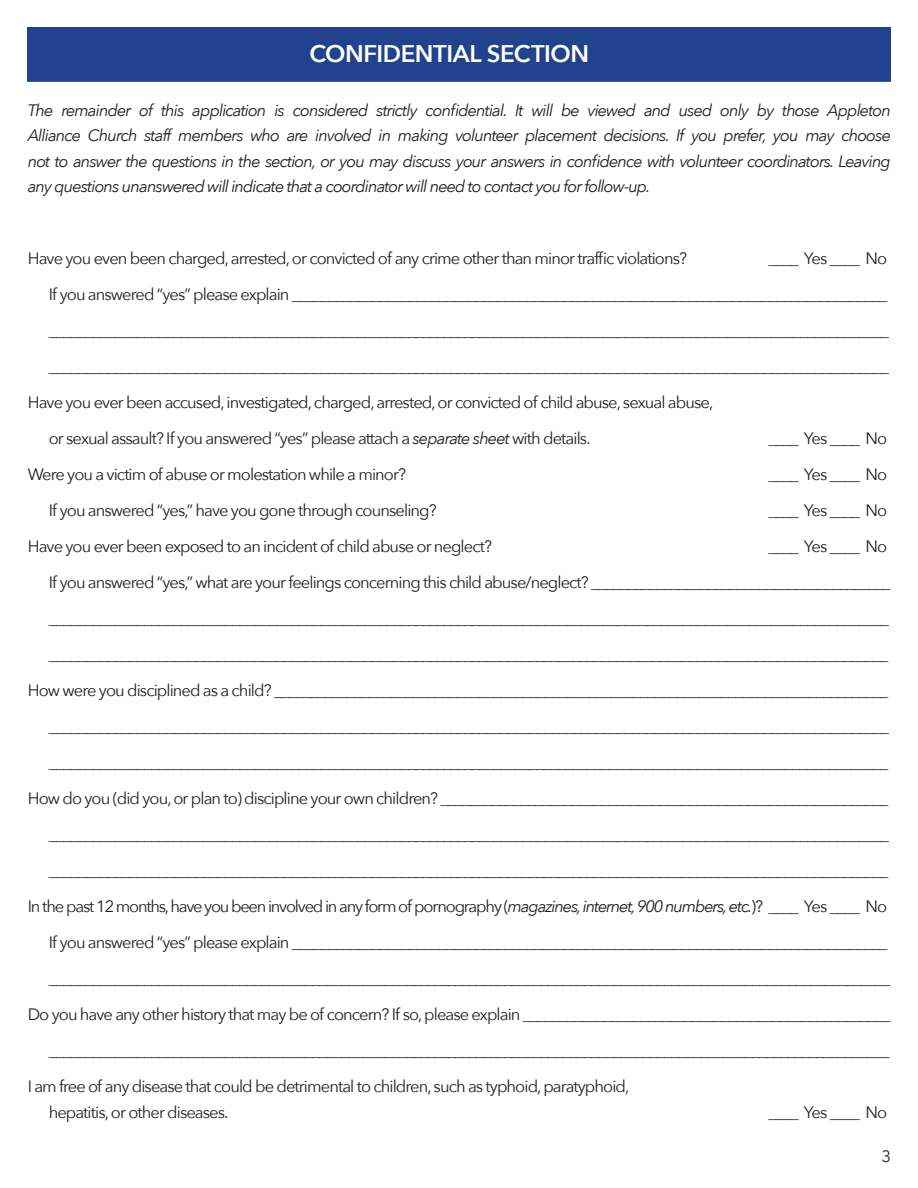
<style>
.page{position:relative;width:918px;height:1188px;background:#fff}
.page>*{position:absolute;margin:0;border:0;box-sizing:border-box;transform-origin:0 0}
.t1{font:600 24px "Avenir Next";letter-spacing:-.02em;color:#fff}
.t2{font:16.5px/25.5px "Avenir Next";letter-spacing:-.055em;color:#231f20}
.t3{font:italic 16.5px/25.5px "Avenir Next";letter-spacing:-.055em;color:#231f20;text-align:justify}
.t4{font:16.5px "Avenir Next";letter-spacing:-.075em;color:#231f20}
.s1{font-style:italic}
</style>
<div class="page">
<div style="left:27px;top:27px;width:864px;height:55px;background:#21428c;border:2px solid #21428c"></div>
<p class="t1" style="left:309px;top:33px;width:281px">CONFIDENTIAL SECTION</p>
<p class="t3" style="left:28px;top:96px;width:865px">The remainder of this application is considered strictly confidential. It will be viewed and used only by those Appleton Alliance Church staff members who are involved in making volunteer placement decisions. If you prefer, you may choose not to answer the questions in the section, or you may discuss your answers in confidence with volunteer coordinators. Leaving any questions unanswered will indicate that a coordinator will need to contact you for follow-up.</p>
<p class="t2" style="left:28px;top:245px;width:661px">Have you even been charged, arrested, or convicted of any crime other than minor traffic violations?</p>
<p class="t2" style="left:769px;top:245px;width:120px">____ Yes ____ No</p>
<p class="t2" style="left:49px;top:281px;width:840px">If you answered “yes” please explain _________________________________________________________________________________</p>
<p class="t2" style="left:49px;top:317px;width:842px">___________________________________________________________________________________________________________________</p>
<p class="t2" style="left:49px;top:353px;width:842px">___________________________________________________________________________________________________________________</p>
<p class="t2" style="left:28px;top:389px;width:687px">Have you ever been accused, investigated, charged, arrested, or convicted of child abuse, sexual abuse,</p>
<p class="t2" style="left:49px;top:425px;width:543px">or sexual assault? If you answered “yes” please attach a <span class="s1">separate sheet</span> with details.</p>
<p class="t2" style="left:769px;top:425px;width:120px">____ Yes ____ No</p>
<p class="t2" style="left:28px;top:461px;width:380px">Were you a victim of abuse or molestation while a minor?</p>
<p class="t2" style="left:769px;top:461px;width:120px">____ Yes ____ No</p>
<p class="t2" style="left:49px;top:497px;width:390px">If you answered “yes,” have you gone through counseling?</p>
<p class="t2" style="left:769px;top:497px;width:120px">____ Yes ____ No</p>
<p class="t2" style="left:28px;top:533px;width:466px">Have you ever been exposed to an incident of child abuse or neglect?</p>
<p class="t2" style="left:769px;top:533px;width:120px">____ Yes ____ No</p>
<p class="t2" style="left:49px;top:569px;width:843px">If you answered “yes,” what are your feelings concerning this child abuse/neglect? _________________________________________</p>
<p class="t2" style="left:49px;top:605px;width:842px">___________________________________________________________________________________________________________________</p>
<p class="t2" style="left:49px;top:641px;width:841px">___________________________________________________________________________________________________________________</p>
<p class="t2" style="left:28px;top:677px;width:862px">How were you disciplined as a child? ____________________________________________________________________________________</p>
<p class="t2" style="left:49px;top:713px;width:842px">___________________________________________________________________________________________________________________</p>
<p class="t2" style="left:49px;top:749px;width:841px">___________________________________________________________________________________________________________________</p>
<p class="t2" style="left:28px;top:785px;width:862px">How do you (did you, or plan to) discipline your own children? _____________________________________________________________</p>
<p class="t2" style="left:49px;top:821px;width:842px">___________________________________________________________________________________________________________________</p>
<p class="t2" style="left:49px;top:857px;width:841px">___________________________________________________________________________________________________________________</p>
<p class="t4" style="left:28px;top:892px;width:861px">In the past 12 months, have you been involved in any form of pornography (<span class="s1">magazines, internet, 900 numbers, etc.</span>)? ____ Yes ____ No</p>
<p class="t2" style="left:49px;top:929px;width:840px">If you answered “yes” please explain _________________________________________________________________________________</p>
<p class="t2" style="left:49px;top:965px;width:843px">____________________________________________________________________________________________________________________</p>
<p class="t2" style="left:28px;top:1001px;width:865px">Do you have any other history that may be of concern? If so, please explain __________________________________________________</p>
<p class="t2" style="left:49px;top:1037px;width:842px">____________________________________________________________________________________________________________________</p>
<p class="t2" style="left:49px;top:1073px;width:582px;text-indent:-21px">I am free of any disease that could be detrimental to children, such as typhoid, paratyphoid, hepatitis, or other diseases.</p>
<p class="t2" style="left:769px;top:1098px;width:120px">____ Yes ____ No</p>
<p class="t2" style="left:881px;top:1143px;width:11px">3</p>
</div>
